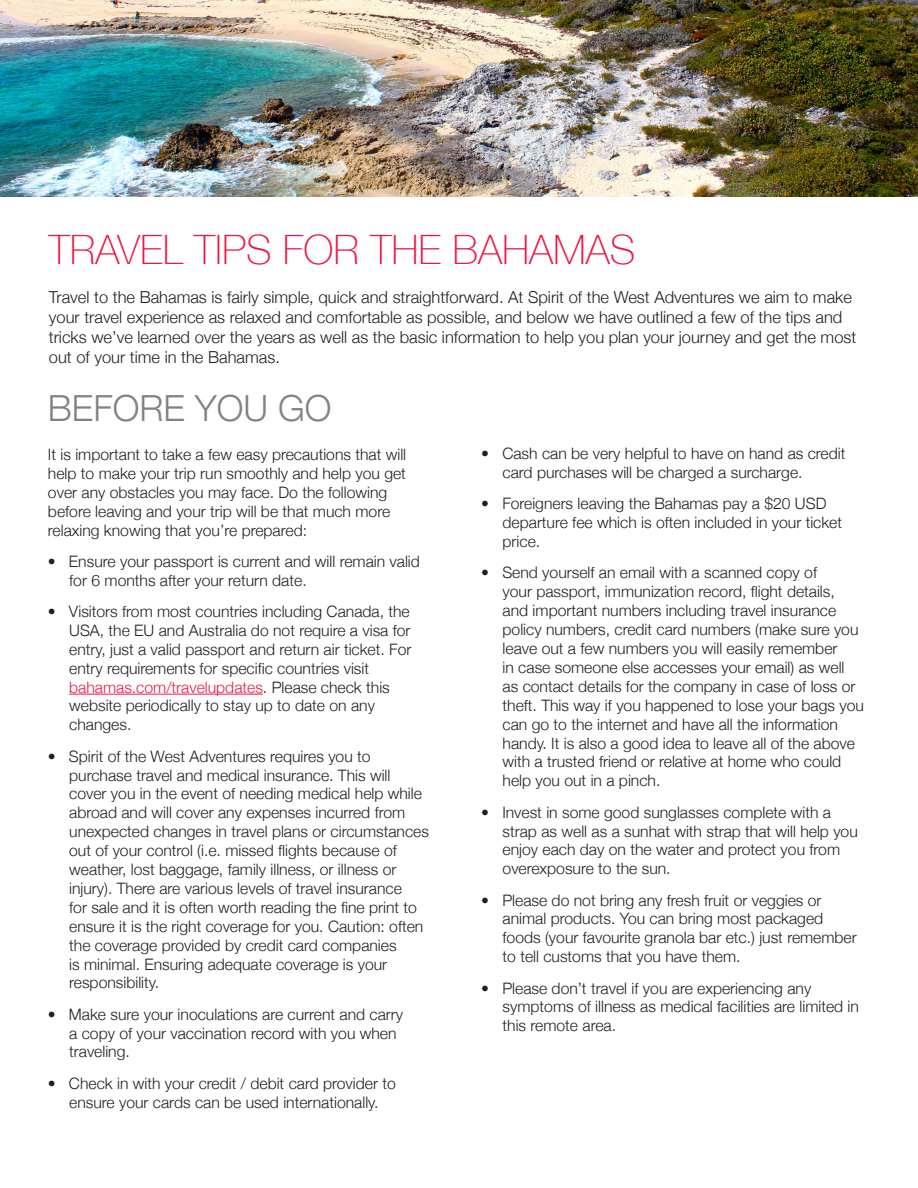
<style>
.page{position:relative;width:918px;height:1188px;background:#fff}
.page>*{position:absolute;margin:0;border:0;box-sizing:border-box;transform-origin:0 0}
.t1{font:100 40.5px "Helvetica Neue";color:#ed1845}
.t2{font:300 36px "Helvetica Neue";color:#808285}
.t3{font:300 16.5px/19.8px "Helvetica Neue";color:#231f20}
.t4{font:300 15.75px/18.9px "Helvetica Neue";color:#231f20}
.s1{color:#ed1845}
</style>
<div class="page">
<img style="left:0;top:0;width:918px;height:196px">
<hr style="left:69px;top:694px;width:194px;height:1px;background:#ed1845">
<p class="t1" style="left:49px;top:218px;width:588px">TRAVEL TIPS FOR THE BAHAMAS</p>
<p class="t3" style="left:49px;top:286px;width:809px">Travel to the Bahamas is fairly simple, quick and straightforward. At Spirit of the West Adventures we aim to make your travel experience as relaxed and comfortable as possible, and below we have outlined a few of the tips and tricks we’ve learned over the years as well as the basic information to help you plan your journey and get the most out of your time in the Bahamas.</p>
<p class="t2" style="left:48px;top:379px;width:285px">BEFORE YOU GO</p>
<p class="t4" style="left:48px;top:444px;width:360px">It is important to take a few easy precautions that will help to make your trip run smoothly and help you get over any obstacles you may face. Do the following before leaving and your trip will be that much more relaxing knowing that you’re prepared:</p>
<p class="t4" style="left:69px;top:551px;width:352px;text-indent:-21px">• Ensure your passport is current and will remain valid for 6 months after your return date.</p>
<p class="t4" style="left:69px;top:601px;width:344px;text-indent:-21px">• Visitors from most countries including Canada, the USA, the EU and Australia do not require a visa for entry, just a valid passport and return air ticket. For entry requirements for specific countries visit <span class="s1">bahamas.com/travelupdates</span>. Please check this website periodically to stay up to date on any changes.</p>
<p class="t4" style="left:69px;top:745px;width:361px;text-indent:-21px">• Spirit of the West Adventures requires you to purchase travel and medical insurance. This will cover you in the event of needing medical help while abroad and will cover any expenses incurred from unexpected changes in travel plans or circumstances out of your control (i.e. missed flights because of weather, lost baggage, family illness, or illness or injury). There are various levels of travel insurance<br>for sale and it is often worth reading the fine print to ensure it is the right coverage for you. Caution: often the coverage provided by credit card companies<br>is minimal. Ensuring adequate coverage is your responsibility.</p>
<p class="t4" style="left:69px;top:1003px;width:335px;text-indent:-21px">• Make sure your inoculations are current and carry a copy of your vaccination record with you when traveling.</p>
<p class="t4" style="left:48px;top:1073px;width:349px;text-align:center">• Check in with your credit / debit card provider to ensure your cards can be used internationally.</p>
<p class="t4" style="left:503px;top:443px;width:344px;text-indent:-21px">• Cash can be very helpful to have on hand as credit card purchases will be charged a surcharge.</p>
<p class="t4" style="left:503px;top:493px;width:341px;text-indent:-21px">• Foreigners leaving the Bahamas pay a $20 USD departure fee which is often included in your ticket price.</p>
<p class="t4" style="left:503px;top:562px;width:363px;text-indent:-21px">• Send yourself an email with a scanned copy of<br>your passport, immunization record, flight details, and important numbers including travel insurance policy numbers, credit card numbers (make sure you leave out a few numbers you will easily remember<br>in case someone else accesses your email) as well as contact details for the company in case of loss or theft. This way if you happened to lose your bags you can go to the internet and have all the information handy. It is also a good idea to leave all of the above with a trusted friend or relative at home who could help you out in a pinch.</p>
<p class="t4" style="left:503px;top:801px;width:357px;text-indent:-21px">• Invest in some good sunglasses complete with a strap as well as a sunhat with strap that will help you enjoy each day on the water and protect you from overexposure to the sun.</p>
<p class="t4" style="left:503px;top:889px;width:356px;text-indent:-21px">• Please do not bring any fresh fruit or veggies or animal products. You can bring most packaged foods (your favourite granola bar etc.) just remember to tell customs that you have them.</p>
<p class="t4" style="left:503px;top:977px;width:358px;text-indent:-21px">• Please don’t travel if you are experiencing any symptoms of illness as medical facilities are limited in this remote area.</p>
</div>
